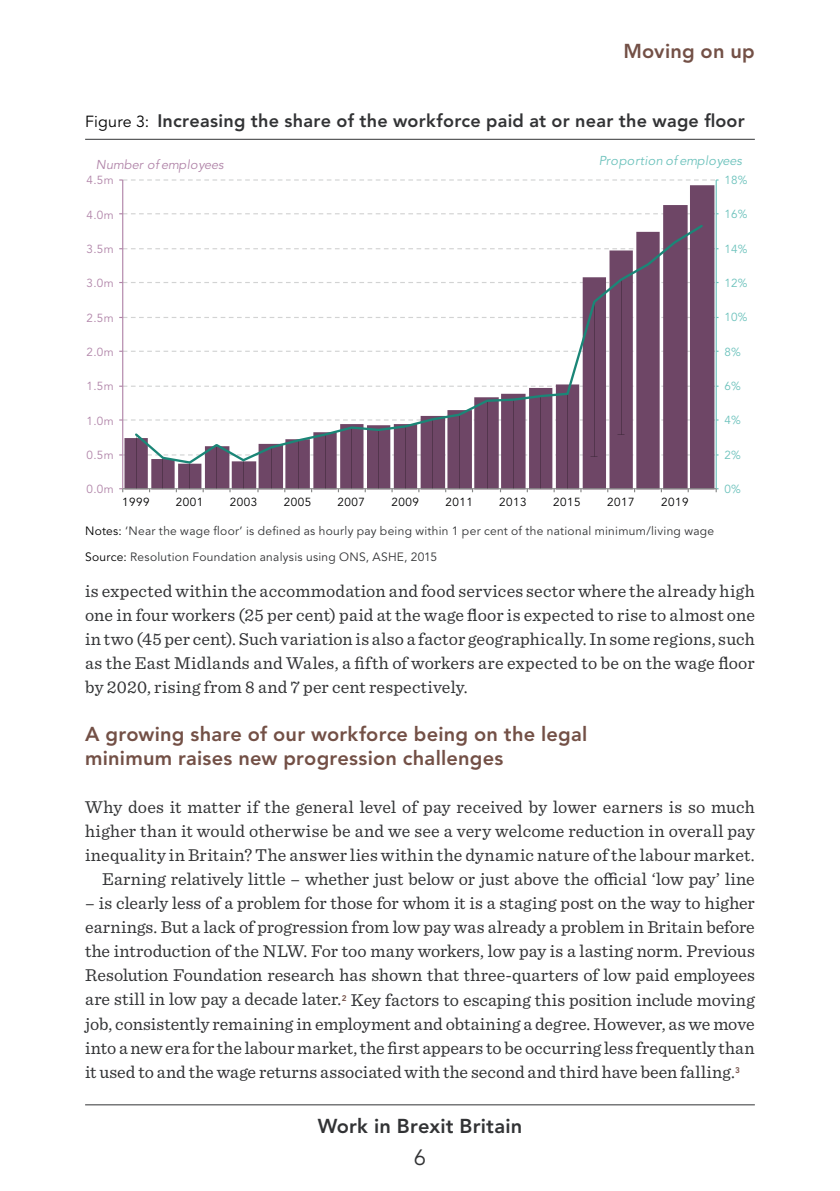
<style>
.page{position:relative;width:840px;height:1191px;background:#fff}
.page>*{position:absolute;margin:0;border:0;box-sizing:border-box;transform-origin:0 0}
.t1{font:22px "Avenir LT Std";color:#323335}
.t2{font:800 20px/24px "Avenir LT Std";letter-spacing:.01em;color:#735046}
.t3{font:800 20px "Avenir LT Std";letter-spacing:.01em;color:#323335}
.t4{font:18px/24px "Sentinel";letter-spacing:.01em;color:#323335;text-align:justify}
.t5{font:800 18px "Avenir LT Std";letter-spacing:.015em;color:#323335}
.t6{font:italic 12.8px "Avenir LT Std";letter-spacing:.03em;color:#6cc2bc}
.t7{font:italic 12.8px "Avenir LT Std";letter-spacing:-.01em;color:#b185a9}
.t8{font:12px/26px "Avenir LT Std";letter-spacing:.025em;color:#323335}
.t9{font:11.6px "Avenir LT Std";letter-spacing:.045em;color:#020203}
.t10{font:11.6px "Avenir LT Std";letter-spacing:.045em;color:#b185a9}
.t11{font:11.6px "Avenir LT Std";letter-spacing:.025em;color:#6cc2bc}
.s1{font-weight:400;font-size:16px;color:#000}
.s2{color:#000}
</style>
<div class="page">
<hr style="left:85px;top:1104px;width:669px;height:1px;background:#323335">
<hr style="left:85px;top:139px;width:669px;height:1px;background:#323335">
<svg style="left:124px;top:185px;width:590px;height:303px"></svg>
<hr style="left:715px;top:180px;width:1px;height:309px;background:#6cc2bc">
<hr style="left:122px;top:180px;width:1px;height:309px;background:#b185a9">
<svg style="left:119px;top:454px;width:599px;height:1px"></svg>
<svg style="left:119px;top:419px;width:599px;height:1px"></svg>
<svg style="left:119px;top:385px;width:599px;height:2px"></svg>
<svg style="left:119px;top:351px;width:599px;height:1px"></svg>
<svg style="left:119px;top:317px;width:599px;height:1px"></svg>
<svg style="left:119px;top:282px;width:599px;height:1px"></svg>
<svg style="left:119px;top:248px;width:599px;height:1px"></svg>
<svg style="left:119px;top:213px;width:599px;height:1px"></svg>
<svg style="left:119px;top:179px;width:599px;height:2px"></svg>
<hr style="left:123px;top:488px;width:592px;height:1px;background:#888989">
<svg style="left:133px;top:223px;width:571px;height:242px"></svg>
<p class="t2" style="left:623px;top:39px;width:133px">Moving on up</p>
<p class="t5" style="left:85px;top:110px;width:661px"><span class="s1">Figure 3:</span> Increasing the share of the workforce paid at or near the wage floor</p>
<p class="t7" style="left:96px;top:157px;width:129px">Number of employees</p>
<p class="t6" style="left:598px;top:154px;width:144px">Proportion of employees</p>
<p class="t10" style="left:86px;top:174px;width:29px">4.5m</p>
<p class="t11" style="left:724px;top:173px;width:25px">18%</p>
<p class="t10" style="left:86px;top:208px;width:29px">4.0m</p>
<p class="t11" style="left:724px;top:207px;width:25px">16%</p>
<p class="t10" style="left:86px;top:242px;width:29px">3.5m</p>
<p class="t11" style="left:724px;top:242px;width:25px">14%</p>
<p class="t10" style="left:86px;top:277px;width:29px">3.0m</p>
<p class="t11" style="left:724px;top:276px;width:25px">12%</p>
<p class="t10" style="left:86px;top:311px;width:29px">2.5m</p>
<p class="t11" style="left:724px;top:310px;width:25px">10%</p>
<p class="t10" style="left:86px;top:345px;width:29px">2.0m</p>
<p class="t11" style="left:724px;top:345px;width:18px">8%</p>
<p class="t10" style="left:86px;top:380px;width:29px">1.5m</p>
<p class="t11" style="left:724px;top:379px;width:18px">6%</p>
<p class="t10" style="left:86px;top:414px;width:29px">1.0m</p>
<p class="t11" style="left:724px;top:413px;width:18px">4%</p>
<p class="t10" style="left:86px;top:448px;width:29px">0.5m</p>
<p class="t11" style="left:724px;top:448px;width:18px">2%</p>
<p class="t10" style="left:86px;top:483px;width:29px">0.0m</p>
<p class="t11" style="left:724px;top:482px;width:18px">0%</p>
<p class="t9" style="left:122px;top:495px;width:29px">1999</p>
<p class="t9" style="left:176px;top:495px;width:29px">2001</p>
<p class="t9" style="left:230px;top:495px;width:29px">2003</p>
<p class="t9" style="left:283px;top:495px;width:29px">2005</p>
<p class="t9" style="left:337px;top:495px;width:29px">2007</p>
<p class="t9" style="left:391px;top:495px;width:29px">2009</p>
<p class="t9" style="left:445px;top:495px;width:29px">2011</p>
<p class="t9" style="left:499px;top:495px;width:29px">2013</p>
<p class="t9" style="left:553px;top:495px;width:29px">2015</p>
<p class="t9" style="left:606px;top:495px;width:29px">2017</p>
<p class="t9" style="left:660px;top:495px;width:29px">2019</p>
<p class="t8" style="left:85px;top:518px;width:630px"><span class="s2">Notes:</span> ‘Near the wage floor’ is defined as hourly pay being within 1 per cent of the national minimum/living wage<br><span class="s2">Source:</span> Resolution Foundation analysis using ONS, ASHE, 2015</p>
<p class="t4" style="left:85px;top:578px;width:671px">is expected within the accommodation and food services sector where the already high one in four workers (25 per cent) paid at the wage floor is expected to rise to almost one in two (45 per cent). Such variation is also a factor geographically. In some regions, such as the East Midlands and Wales, a fifth of workers are expected to be on the wage floor by 2020, rising from 8 and 7 per cent respectively.</p>
<p class="t2" style="left:85px;top:722px;width:503px">A growing share of our workforce being on the legal minimum raises new progression challenges</p>
<p class="t4" style="left:85px;top:794px;width:670px;text-align:right">Why does it matter if the general level of pay received by lower earners is so much higher than it would otherwise be and we see a very welcome reduction in overall pay inequality in Britain? The answer lies within the dynamic nature of the labour market.<br>Earning relatively little – whether just below or just above the official ‘low pay’ line</p>
<p class="t4" style="left:85px;top:890px;width:671px">– is clearly less of a problem for those for whom it is a staging post on the way to higher earnings. But a lack of progression from low pay was already a problem in Britain before the introduction of the NLW. For too many workers, low pay is a lasting norm. Previous Resolution Foundation research has shown that three-quarters of low paid employees are still in low pay a decade later.<sup>2</sup> Key factors to escaping this position include moving job, consistently remaining in employment and obtaining a degree. However, as we move into a new era for the labour market, the first appears to be occurring less frequently than it used to and the wage returns associated with the second and third have been falling.<sup>3</sup></p>
<p class="t3" style="left:317px;top:1114px;width:206px">Work in Brexit Britain</p>
<p class="t1" style="left:413px;top:1145px;width:14px">6</p>
</div>
